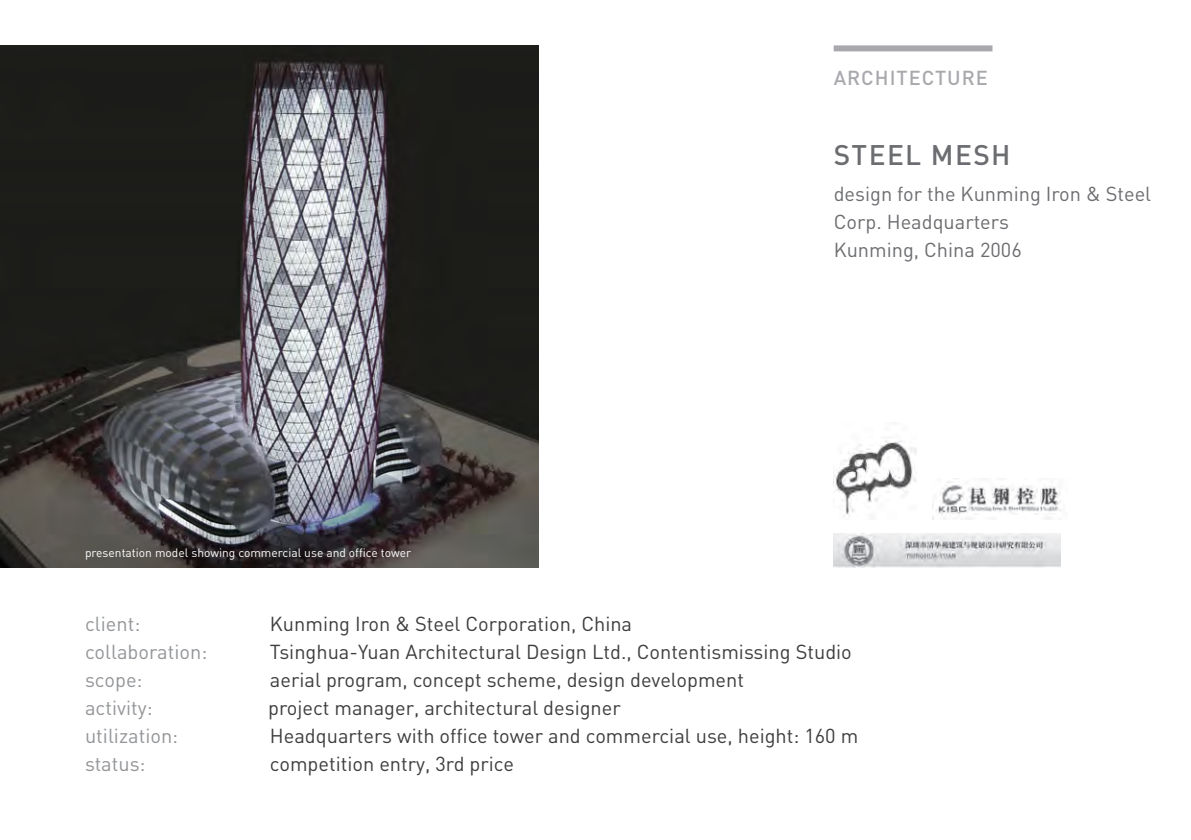
<style>
.page{position:relative;width:1191px;height:840px;background:#fff}
.page>*{position:absolute;margin:0;border:0;box-sizing:border-box;transform-origin:0 0}
.t1{font:500 28px "DIN";letter-spacing:.05em;color:#6c6d70}
.t2{font:20px "DIN";color:#3e3e3f}
.t3{font:20px/28px "DIN";color:#6c6d70}
.t4{font:20px "DIN";color:#939598}
.t5{font:500 20px "DIN";letter-spacing:.05em;color:#a8a9ad}
.t6{font:12px "DIN";color:#fff}
</style>
<div class="page">
<img style="left:0;top:45px;width:539px;height:522px">
<div style="left:833px;top:45px;width:159px;height:6px;background:#a8a9ad"></div>
<img style="left:833px;top:533px;width:227px;height:34px">
<img style="left:833px;top:440px;width:83px;height:76px">
<img style="left:932px;top:478px;width:129px;height:41px">
<p class="t5" style="left:833px;top:65px;width:156px">ARCHITECTURE</p>
<p class="t6" style="left:85px;top:545px;width:327px">presentation model showing commercial use and office tower</p>
<p class="t1" style="left:833px;top:137px;width:178px">STEEL MESH</p>
<p class="t3" style="left:833px;top:179px;width:319px">design for the Kunming Iron &amp; Steel<br>Corp. Headquarters</p>
<p class="t3" style="left:833px;top:235px;width:190px">Kunming, China 2006</p>
<p class="t4" style="left:85px;top:610px;width:57px">client:</p>
<p class="t2" style="left:270px;top:610px;width:364px">Kunming Iron &amp; Steel Corporation, China</p>
<p class="t4" style="left:85px;top:638px;width:124px">collaboration:</p>
<p class="t2" style="left:270px;top:638px;width:583px">Tsinghua-Yuan Architectural Design Ltd., Contentismissing Studio</p>
<p class="t4" style="left:85px;top:666px;width:59px">scope:</p>
<p class="t2" style="left:270px;top:666px;width:475px">aerial program, concept scheme, design development</p>
<p class="t4" style="left:85px;top:694px;width:69px">activity:</p>
<p class="t2" style="left:268px;top:694px;width:354px">project manager, architectural designer</p>
<p class="t4" style="left:85px;top:722px;width:95px">utilization:</p>
<p class="t2" style="left:270px;top:722px;width:590px">Headquarters with office tower and commercial use, height: 160 m</p>
<p class="t4" style="left:85px;top:750px;width:62px">status:</p>
<p class="t2" style="left:270px;top:750px;width:246px">competition entry, 3rd price</p>
</div>
